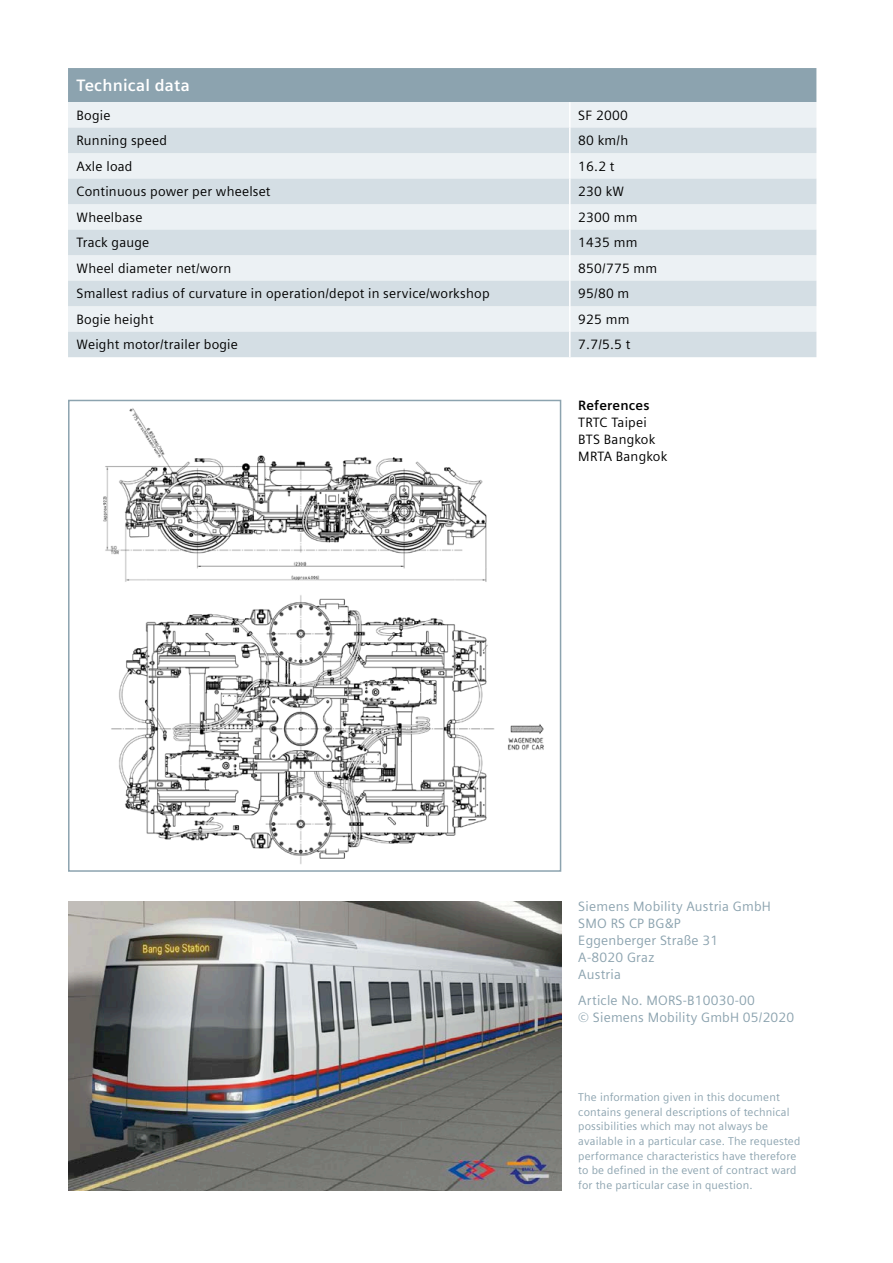
<style>
.page{position:relative;width:893px;height:1263px;background:#fff}
.page>*{position:absolute;margin:0;border:0;box-sizing:border-box;transform-origin:0 0}
.t1{font:700 16.5px "Siemens Sans Global";letter-spacing:.015em;color:#fff}
.t2{font:13.5px/17px "Siemens Sans Global";letter-spacing:.015em;color:#000}
.t3{font:13.5px/17px "Siemens Sans Global";letter-spacing:.015em;color:#8ca3af}
.t4{font:700 13.5px "Siemens Sans Global";letter-spacing:.015em;color:#000}
.t5{font:11.25px/14.7px "Siemens Sans Global";letter-spacing:.015em;color:#8ca3af}
</style>
<div class="page">
<img style="left:68px;top:901px;width:493px;height:290px">
<img style="left:103px;top:408px;width:441px;height:456px">
<div style="left:68px;top:400px;width:493px;height:472px;border:2px solid #8ca3af"></div>
<div style="left:68px;top:68px;width:748px;height:34px;background:#8ca3af"></div>
<div style="left:68px;top:102px;width:748px;height:26px;background:#ecf1f4"></div>
<svg style="left:68px;top:128px;width:748px;height:229px;background:#dee6eb"></svg>
<hr style="left:569px;top:68px;width:1px;height:34px;background:#8ca3af">
<hr style="left:569px;top:102px;width:2px;height:26px;background:#fff">
<hr style="left:569px;top:128px;width:2px;height:25px;background:#fff">
<hr style="left:569px;top:153px;width:2px;height:26px;background:#fff">
<hr style="left:569px;top:179px;width:2px;height:25px;background:#fff">
<hr style="left:569px;top:204px;width:2px;height:26px;background:#fff">
<hr style="left:569px;top:230px;width:2px;height:25px;background:#fff">
<hr style="left:569px;top:255px;width:2px;height:26px;background:#fff">
<hr style="left:569px;top:281px;width:2px;height:25px;background:#fff">
<hr style="left:569px;top:306px;width:2px;height:26px;background:#fff">
<hr style="left:569px;top:332px;width:2px;height:25px;background:#fff">
<p class="t1" style="left:77px;top:76px;width:115px">Technical data</p>
<p class="t2" style="left:77px;top:107px;width:35px">Bogie</p>
<p class="t2" style="left:578px;top:107px;width:51px">SF 2000</p>
<p class="t2" style="left:77px;top:133px;width:92px">Running speed</p>
<p class="t2" style="left:578px;top:133px;width:51px">80 km/h</p>
<p class="t2" style="left:77px;top:158px;width:58px">Axle load</p>
<p class="t2" style="left:578px;top:158px;width:38px">16.2 t</p>
<p class="t2" style="left:77px;top:184px;width:196px">Continuous power per wheelset</p>
<p class="t2" style="left:578px;top:184px;width:47px">230 kW</p>
<p class="t2" style="left:77px;top:209px;width:67px">Wheelbase</p>
<p class="t2" style="left:578px;top:209px;width:61px">2300 mm</p>
<p class="t2" style="left:77px;top:235px;width:74px">Track gauge</p>
<p class="t2" style="left:578px;top:235px;width:61px">1435 mm</p>
<p class="t2" style="left:77px;top:260px;width:156px">Wheel diameter net/worn</p>
<p class="t2" style="left:578px;top:260px;width:80px">850/775 mm</p>
<p class="t2" style="left:77px;top:286px;width:415px">Smallest radius of curvature in operation/depot in service/workshop</p>
<p class="t2" style="left:578px;top:286px;width:53px">95/80 m</p>
<p class="t2" style="left:77px;top:311px;width:79px">Bogie height</p>
<p class="t2" style="left:578px;top:311px;width:53px">925 mm</p>
<p class="t2" style="left:77px;top:337px;width:163px">Weight motor/trailer bogie</p>
<p class="t2" style="left:578px;top:337px;width:54px">7.7/5.5 t</p>
<p class="t4" style="left:578px;top:397px;width:73px">References</p>
<p class="t2" style="left:578px;top:414px;width:90px">TRTC Taipei<br>BTS Bangkok<br>MRTA Bangkok</p>
<p class="t3" style="left:578px;top:899px;width:194px">Siemens Mobility Austria GmbH<br>SMO RS CP BG&amp;P<br>Eggenberger Straße 31<br>A-8020 Graz<br>Austria</p>
<p class="t3" style="left:578px;top:992px;width:218px">Article No. MORS-B10030-00<br>© Siemens Mobility GmbH 05/2020</p>
<p class="t5" style="left:578px;top:1090px;width:224px">The information given in this document contains general descriptions of technical possibilities which may not always be available in a particular case. The requested performance characteristics have therefore to be defined in the event of contract ward for the particular case in question.</p>
</div>
